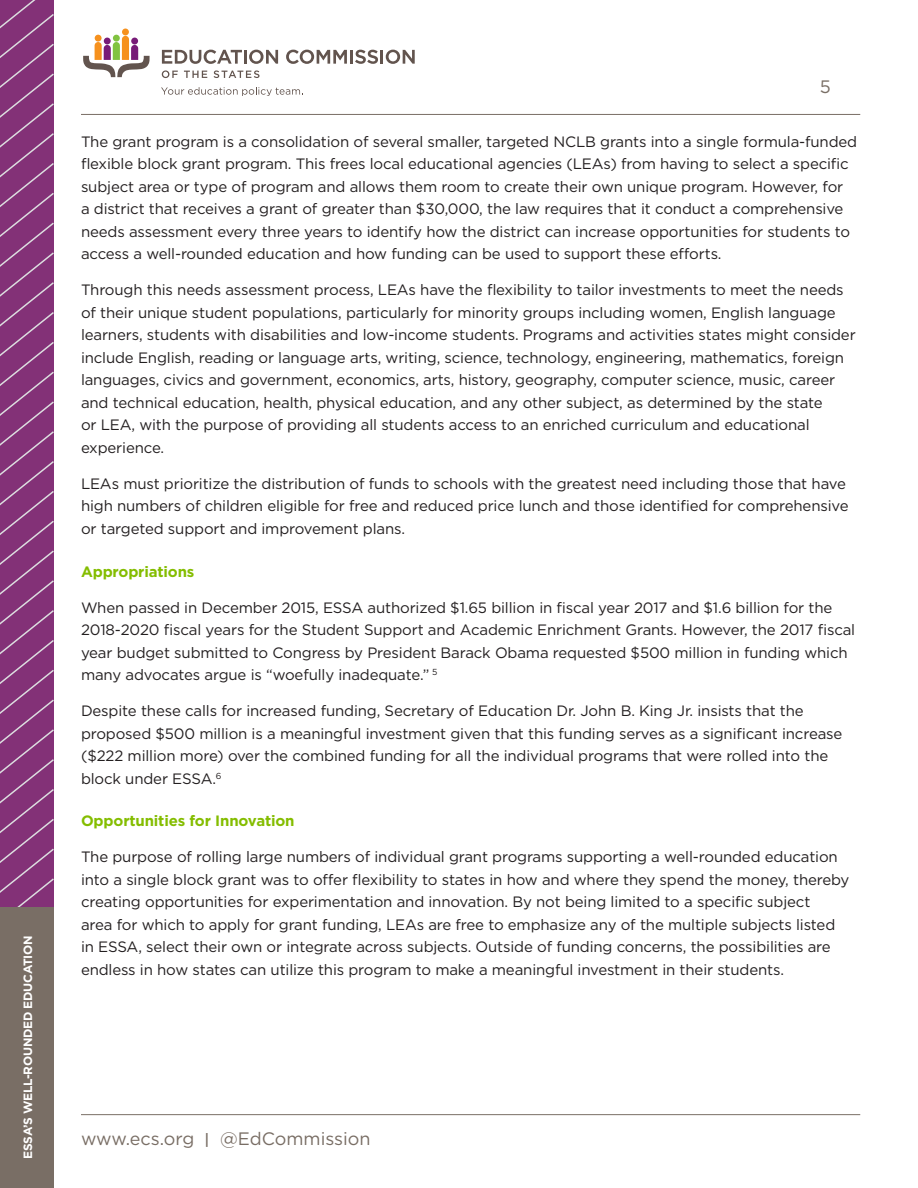
<style>
.page{position:relative;width:918px;height:1188px;background:#fff}
.page>*{position:absolute;margin:0;border:0;box-sizing:border-box;transform-origin:0 0}
.t1{font:18px "Gotham";color:#796e65}
.BODY_10_15{font:15px/22.5px "Gotham";letter-spacing:-.01em;color:#231f20}
.Bold_italic_HED_-_Gr{font:700 15px "Gotham";letter-spacing:-.01em;color:#84bd00}
.t2{font:700 12px "Gotham";letter-spacing:-.02em;color:#fff}
.s1{font-weight:500;font-size:15px}
</style>
<div class="page">
<hr style="left:81px;top:1114px;width:779px;height:1px;background:#796e65">
<hr style="left:81px;top:114px;width:779px;height:1px;background:#796e65">
<div style="left:95px;top:35px;width:7px;height:7px;background:#f6911e;border-radius:50%"></div>
<div style="left:122px;top:29px;width:7px;height:6px;background:#f6911e;border-radius:50%"></div>
<div style="left:113px;top:35px;width:7px;height:7px;background:#81c340;border-radius:50%"></div>
<svg style="left:83px;top:36px;width:67px;height:41px"></svg>
<svg style="left:161px;top:87px;width:142px;height:9px"></svg>
<svg style="left:162px;top:50px;width:80px;height:14px"></svg>
<hr style="left:244px;top:50px;width:3px;height:14px;background:#62544e">
<svg style="left:249px;top:50px;width:29px;height:14px"></svg>
<svg style="left:286px;top:50px;width:61px;height:14px"></svg>
<hr style="left:350px;top:50px;width:3px;height:14px;background:#62544e">
<svg style="left:355px;top:50px;width:60px;height:14px"></svg>
<svg style="left:162px;top:70px;width:16px;height:8px"></svg>
<svg style="left:184px;top:71px;width:23px;height:7px"></svg>
<svg style="left:214px;top:70px;width:46px;height:8px"></svg>
<svg style="left:0;top:0;width:54px;height:908px;background:#883c7d"></svg>
<div style="left:0;top:908px;width:53px;height:280px;background:#796e65"></div>
<p class="t2" style="left:20px;top:1159px;width:225px;rotate:-90deg">ESSA’S WELL-ROUNDED EDUCATION</p>
<p class="t1" style="left:820px;top:75px;width:13px">5</p>
<p class="BODY_10_15" style="left:81px;top:130px;width:778px">The grant program is a consolidation of several smaller, targeted NCLB grants into a single formula-funded flexible block grant program. This frees local educational agencies (LEAs) from having to select a specific subject area or type of program and allows them room to create their own unique program. However, for<br>a district that receives a grant of greater than $30,000, the law requires that it conduct a comprehensive needs assessment every three years to identify how the district can increase opportunities for students to access a well-rounded education and how funding can be used to support these efforts.</p>
<p class="BODY_10_15" style="left:81px;top:279px;width:776px">Through this needs assessment process, LEAs have the flexibility to tailor investments to meet the needs of their unique student populations, particularly for minority groups including women, English language learners, students with disabilities and low-income students. Programs and activities states might consider include English, reading or language arts, writing, science, technology, engineering, mathematics, foreign languages, civics and government, economics, arts, history, geography, computer science, music, career and technical education, health, physical education, and any other subject, as determined by the state<br>or LEA, with the purpose of providing all students access to an enriched curriculum and educational experience.</p>
<p class="BODY_10_15" style="left:81px;top:472px;width:769px">LEAs must prioritize the distribution of funds to schools with the greatest need including those that have high numbers of children eligible for free and reduced price lunch and those identified for comprehensive or targeted support and improvement plans.</p>
<p class="Bold_italic_HED_-_Gr" style="left:81px;top:561px;width:115px">Appropriations</p>
<p class="BODY_10_15" style="left:81px;top:596px;width:776px">When passed in December 2015, ESSA authorized $1.65 billion in fiscal year 2017 and $1.6 billion for the 2018-2020 fiscal years for the Student Support and Academic Enrichment Grants. However, the 2017 fiscal year budget submitted to Congress by President Barack Obama requested $500 million in funding which many advocates argue is “woefully inadequate.” <sup>5</sup></p>
<p class="BODY_10_15" style="left:81px;top:699px;width:763px">Despite these calls for increased funding, Secretary of Education Dr. John B. King Jr. insists that the proposed $500 million is a meaningful investment given that this funding serves as a significant increase ($222 million more) over the combined funding for all the individual programs that were rolled into the block under ESSA.<sup>6</sup></p>
<p class="Bold_italic_HED_-_Gr" style="left:81px;top:811px;width:215px">Opportunities for Innovation</p>
<p class="BODY_10_15" style="left:81px;top:846px;width:770px">The purpose of rolling large numbers of individual grant programs supporting a well-rounded education into a single block grant was to offer flexibility to states in how and where they spend the money, thereby creating opportunities for experimentation and innovation. By not being limited to a specific subject<br>area for which to apply for grant funding, LEAs are free to emphasize any of the multiple subjects listed in ESSA, select their own or integrate across subjects. Outside of funding concerns, the possibilities are endless in how states can utilize this program to make a meaningful investment in their students.</p>
<p class="t1" style="left:81px;top:1127px;width:291px">www.ecs.org <span class="s1">|</span> @EdCommission</p>
</div>
